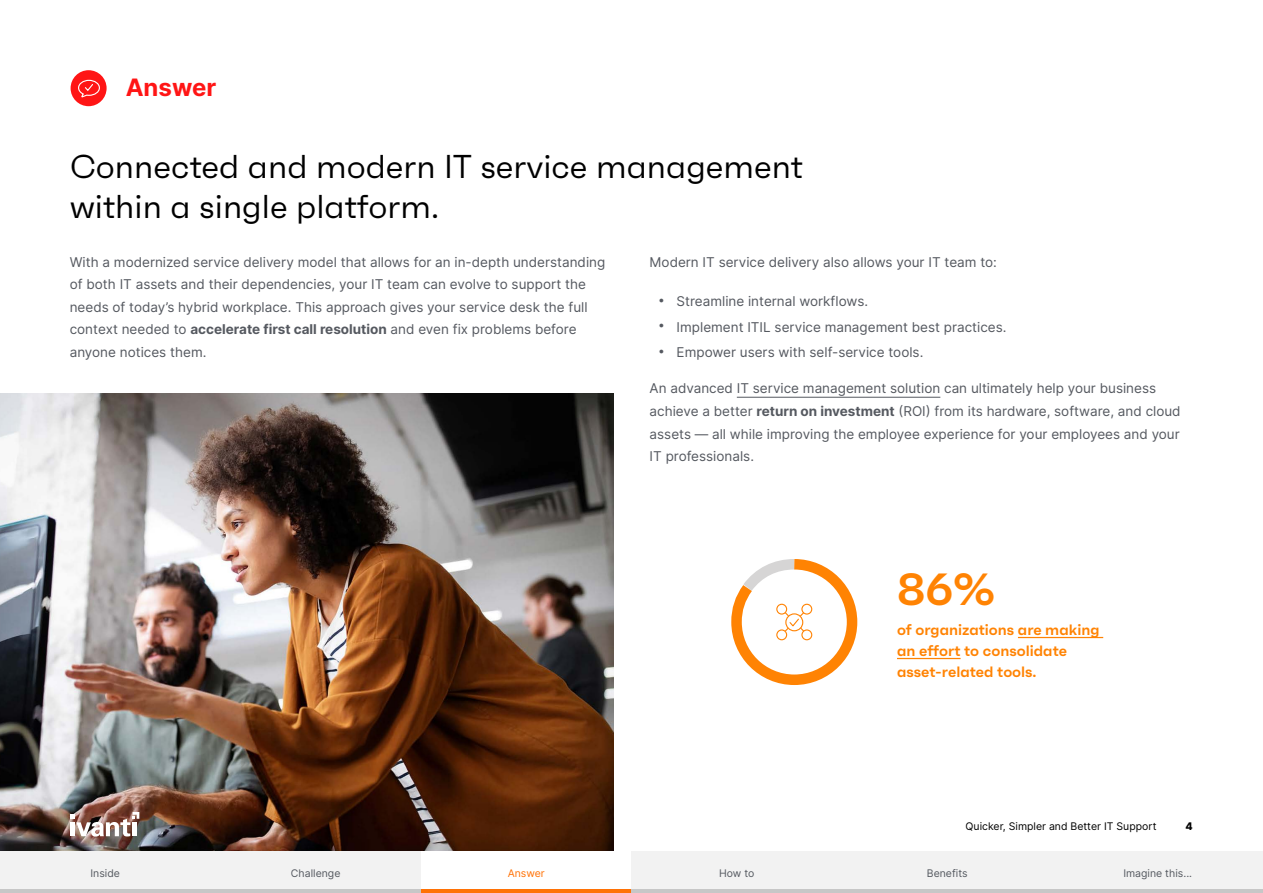
<style>
.page{position:relative;width:1263px;height:893px;background:#fff}
.page>*{position:absolute;margin:0;border:0;box-sizing:border-box;transform-origin:0 0}
.t1{font:600 45px "Faktum";color:#ff8303}
.t2{font:33px/39.6px "Faktum";color:#000}
.t3{font:700 24px "Inter";color:#ff1515}
.t4{font:600 15px/21px "Faktum";color:#ff8303}
.t5{font:13.5px/22.5px "Inter";color:#555960}
.t6{font:10.5px "Inter";color:#555960}
.t7{font:10.5px "Inter";color:#000}
.t8{font:10.5px "Inter";color:#ff7206}
.t9{font:800 10.5px "Inter";color:#000}
.s1{font-weight:700}
</style>
<div class="page">
<img style="left:0;top:393px;width:613px;height:458px">
<svg style="left:70px;top:812px;width:69px;height:24px"></svg>
<hr style="left:133px;top:822px;width:4px;height:14px;background:#fff">
<hr style="left:421px;top:889px;width:210px;height:4px;background:#ff7206">
<div style="left:842px;top:851px;width:210px;height:42px;background:#f2f2f2"></div>
<hr style="left:842px;top:889px;width:210px;height:4px;background:#c7c7c7">
<div style="left:631px;top:851px;width:211px;height:42px;background:#f2f2f2"></div>
<hr style="left:631px;top:889px;width:211px;height:4px;background:#c7c7c7">
<div style="left:210px;top:851px;width:211px;height:42px;background:#f2f2f2"></div>
<hr style="left:210px;top:889px;width:211px;height:3px;background:#c7c7c7">
<div style="left:0;top:851px;width:210px;height:42px;background:#f2f2f2"></div>
<hr style="left:0;top:889px;width:210px;height:4px;background:#c7c7c7">
<div style="left:1052px;top:851px;width:211px;height:42px;background:#f2f2f2"></div>
<hr style="left:1052px;top:889px;width:211px;height:4px;background:#c7c7c7">
<div style="left:71px;top:70px;width:36px;height:36px;background:#ff1515;border-radius:50%"></div>
<svg style="left:78px;top:79px;width:22px;height:19px"></svg>
<hr style="left:1018px;top:637px;width:85px;height:1px;background:#ff8303">
<hr style="left:897px;top:658px;width:63px;height:1px;background:#ff8303">
<hr style="left:737px;top:397px;width:203px;height:1px;background:#555960">
<svg style="left:731px;top:559px;width:127px;height:126px"></svg>
<h3 class="t3" style="left:126px;top:70px;width:92px">Answer</h3>
<h2 class="t2" style="left:70px;top:146px;width:734px">Connected and modern IT service management within a single platform.</h2>
<p class="t5" style="left:70px;top:250px;width:537px">With a modernized service delivery model that allows for an in-depth understanding of both IT assets and their dependencies, your IT team can evolve to support the needs of today’s hybrid workplace. This approach gives your service desk the full context needed to <span class="s1">accelerate first call resolution</span> and even fix problems before anyone notices them.</p>
<p class="t5" style="left:650px;top:250px;width:349px">Modern IT service delivery also allows your IT team to:</p>
<p class="t5" style="left:658px;top:290px;width:211px"><sup>•</sup> Streamline internal workflows.</p>
<p class="t5" style="left:658px;top:315px;width:350px"><sup>•</sup> Implement ITIL service management best practices.</p>
<p class="t5" style="left:658px;top:341px;width:267px"><sup>•</sup> Empower users with self-service tools.</p>
<p class="t5" style="left:650px;top:377px;width:532px">An advanced IT service management solution can ultimately help your business achieve a better <span class="s1">return on investment</span> (ROI) from its hardware, software, and cloud assets — all while improving the employee experience for your employees and your IT professionals.</p>
<h1 class="t1" style="left:897px;top:561px;width:100px">86%</h1>
<p class="t4" style="left:897px;top:619px;width:204px">of organizations are making an effort to consolidate asset-related tools.</p>
<p class="t7" style="left:966px;top:819px;width:192px">Quicker, Simpler and Better IT Support</p>
<p class="t9" style="left:1185px;top:819px;width:9px">4</p>
<p class="t6" style="left:90px;top:866px;width:31px">Inside</p>
<p class="t6" style="left:291px;top:866px;width:51px">Challenge</p>
<p class="t8" style="left:508px;top:866px;width:39px">Answer</p>
<p class="t6" style="left:719px;top:866px;width:37px">How to</p>
<p class="t6" style="left:927px;top:866px;width:42px">Benefits</p>
<p class="t6" style="left:1123px;top:866px;width:70px">Imagine this...</p>
</div>
